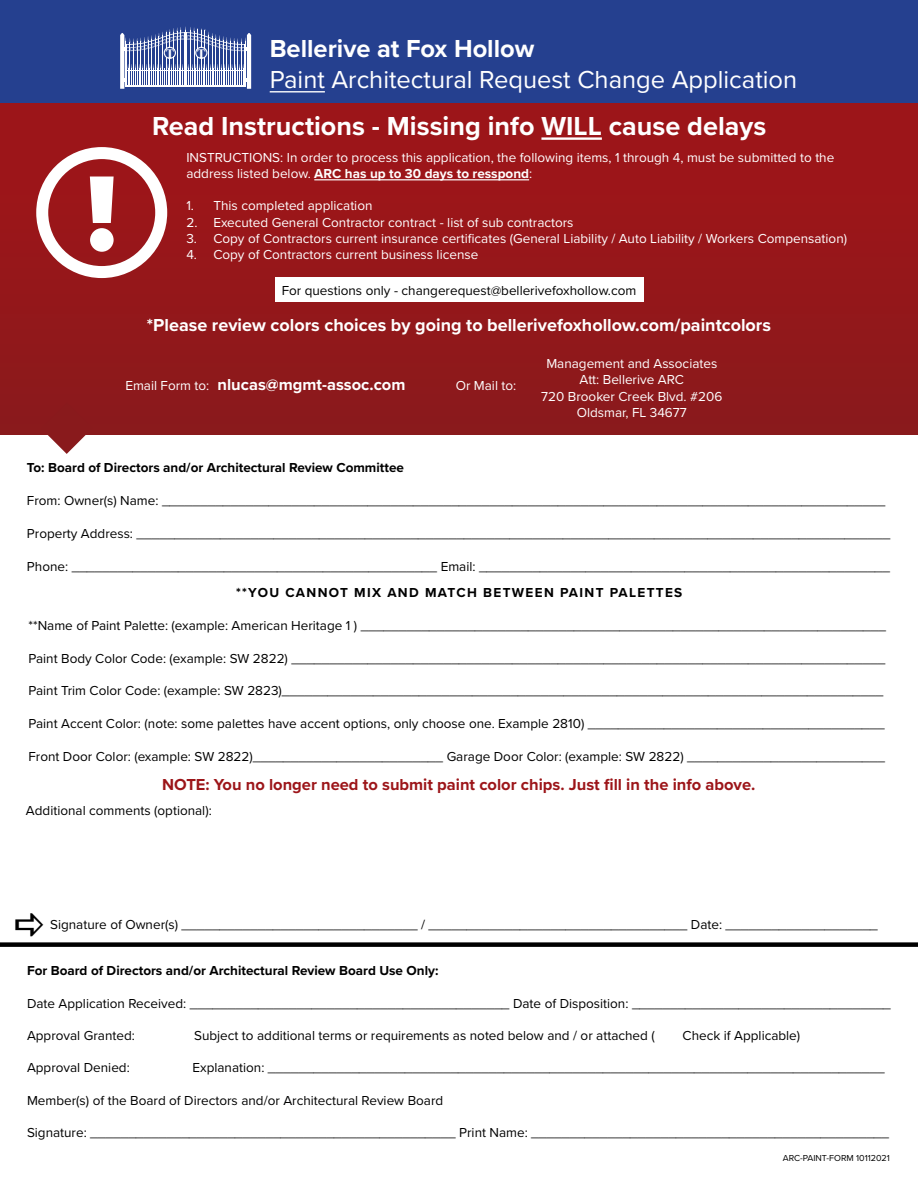
<style>
.page{position:relative;width:918px;height:1188px;background:#fff}
.page>*{position:absolute;margin:0;border:0;box-sizing:border-box;transform-origin:0 0}
.t1{font:900 111px "Proxima Nova";color:#fff}
.t2{font:700 27px "Proxima Nova";color:#fff}
.t3{font:25.5px "Proxima Nova";color:#fff}
.t4{font:700 25.5px "Proxima Nova";color:#fff}
.t5{font:700 18px "Proxima Nova";color:#fff}
.t6{font:700 16.5px "Proxima Nova";color:#9c1519}
.t7{font:700 16.5px "Proxima Nova";color:#fff}
.t8{font:13.5px "Proxima Nova";color:#000}
.t9{font:13.5px/16.2px "Proxima Nova";color:#fff}
.t10{font:700 13.5px "Proxima Nova";color:#000}
.t11{font:700 13.5px "Proxima Nova";letter-spacing:.1em;color:#000}
.t12{font:700 12.75px "Times";color:#fff}
.t13{font:9px "Proxima Nova";color:#000}
.s1{font-weight:700}
</style>
<div class="page">
<div style="left:0;top:103px;width:918px;height:331px;background:linear-gradient(to right,#981c1f,#951619)"></div>
<div style="left:0;top:0;width:918px;height:103px;background:#25408f"></div>
<hr style="left:314px;top:179px;width:215px;height:1px;background:#fff">
<svg style="left:41px;top:403px;width:51px;height:51px"></svg>
<div style="left:275px;top:277px;width:368px;height:24px;background:#fff"></div>
<hr style="left:270px;top:91px;width:55px;height:1px;background:#fff">
<div style="left:36px;top:147px;width:131px;height:131px;border:12px solid #fff;border-radius:50%"></div>
<hr style="left:541px;top:137px;width:61px;height:3px;background:#fff">
<svg style="left:120px;top:27px;width:131px;height:62px"></svg>
<div style="left:0;top:942px;width:918px;height:5px;background:#000"></div>
<p class="t12" style="left:166px;top:41px;width:10px">T</p>
<p class="t12" style="left:197px;top:41px;width:10px">T</p>
<h3 class="t4" style="left:270px;top:30px;width:266px">Bellerive at Fox Hollow</h3>
<h3 class="t3" style="left:270px;top:60px;width:529px">Paint Architectural Request Change Application</h3>
<h1 class="t1" style="left:86px;top:131px;width:33px">!</h1>
<h2 class="t2" style="left:152px;top:106px;width:615px">Read Instructions - Missing info WILL cause delays</h2>
<p class="t9" style="left:186px;top:149px;width:649px">INSTRUCTIONS: In order to process this application, the following items, 1 through 4, must be submitted to the address listed below. <span class="s1">ARC has up to 30 days to resspond</span>:</p>
<p class="t9" style="left:186px;top:197px;width:188px">1. This completed application</p>
<p class="t9" style="left:186px;top:213px;width:389px">2. Executed General Contractor contract - list of sub contractors</p>
<p class="t9" style="left:186px;top:230px;width:662px">3. Copy of Contractors current insurance certificates (General Liability / Auto Liability / Workers Compensation)</p>
<p class="t9" style="left:186px;top:246px;width:293px">4. Copy of Contractors current business license</p>
<p class="t8" style="left:282px;top:280px;width:356px">For questions only - changerequest@bellerivefoxhollow.com</p>
<h3 class="t5" style="left:147px;top:312px;width:626px">*Please review colors choices by going to bellerivefoxhollow.com/paintcolors</h3>
<p class="t7" style="left:218px;top:373px;width:189px">nlucas@mgmt-assoc.com</p>
<p class="t9" style="left:125px;top:377px;width:86px">Email Form to:</p>
<p class="t9" style="left:456px;top:377px;width:62px">Or Mail to:</p>
<p class="t9" style="left:541px;top:355px;width:183px;text-align:center">Management and Associates<br>Att: Bellerive ARC<br>720 Brooker Creek Blvd. #206<br>Oldsmar, FL 34677</p>
<p class="t10" style="left:27px;top:457px;width:378px">To: Board of Directors and/or Architectural Review Committee</p>
<p class="t8" style="left:27px;top:490px;width:860px">From: Owner(s) Name: _______________________________________________________________________________________________</p>
<p class="t8" style="left:27px;top:523px;width:865px">Property Address: ___________________________________________________________________________________________________</p>
<p class="t8" style="left:27px;top:556px;width:865px">Phone: ________________________________________________ Email: ______________________________________________________</p>
<p class="t11" style="left:236px;top:583px;width:448px">**YOU CANNOT MIX AND MATCH BETWEEN PAINT PALETTES</p>
<p class="t8" style="left:28px;top:615px;width:859px">**Name of Paint Palette: (example: American Heritage 1 ) _____________________________________________________________________</p>
<p class="t8" style="left:28px;top:648px;width:858px">Paint Body Color Code: (example: SW 2822) ______________________________________________________________________________</p>
<p class="t8" style="left:28px;top:681px;width:856px">Paint Trim Color Code: (example: SW 2823)_______________________________________________________________________________</p>
<p class="t8" style="left:28px;top:713px;width:858px">Paint Accent Color: (note: some palettes have accent options, only choose one. Example 2810) _______________________________________</p>
<p class="t8" style="left:28px;top:746px;width:858px">Front Door Color: (example: SW 2822)_________________________ Garage Door Color: (example: SW 2822) __________________________</p>
<p class="t6" style="left:162px;top:772px;width:595px">NOTE: You no longer need to submit paint color chips. Just fill in the info above.</p>
<p class="t8" style="left:26px;top:801px;width:187px">Additional comments (optional):</p>
<p class="t8" style="left:50px;top:915px;width:829px">Signature of Owner(s) _______________________________ / __________________________________ Date: ____________________</p>
<p class="t10" style="left:27px;top:961px;width:413px">For Board of Directors and/or Architectural Review Board Use Only:</p>
<p class="t8" style="left:27px;top:993px;width:865px">Date Application Received: __________________________________________ Date of Disposition: __________________________________</p>
<p class="t8" style="left:27px;top:1026px;width:109px">Approval Granted:</p>
<p class="t8" style="left:194px;top:1026px;width:462px">Subject to additional terms or requirements as noted below and / or attached (</p>
<p class="t8" style="left:683px;top:1026px;width:119px">Check if Applicable)</p>
<p class="t8" style="left:27px;top:1058px;width:104px">Approval Denied:</p>
<p class="t8" style="left:192px;top:1058px;width:694px">Explanation: _________________________________________________________________________________</p>
<p class="t8" style="left:27px;top:1090px;width:418px">Member(s) of the Board of Directors and/or Architectural Review Board</p>
<p class="t8" style="left:27px;top:1123px;width:864px">Signature: ________________________________________________ Print Name: _______________________________________________</p>
<p class="t13" style="left:783px;top:1151px;width:109px">ARC-PAINT-FORM 10112021</p>
</div>
